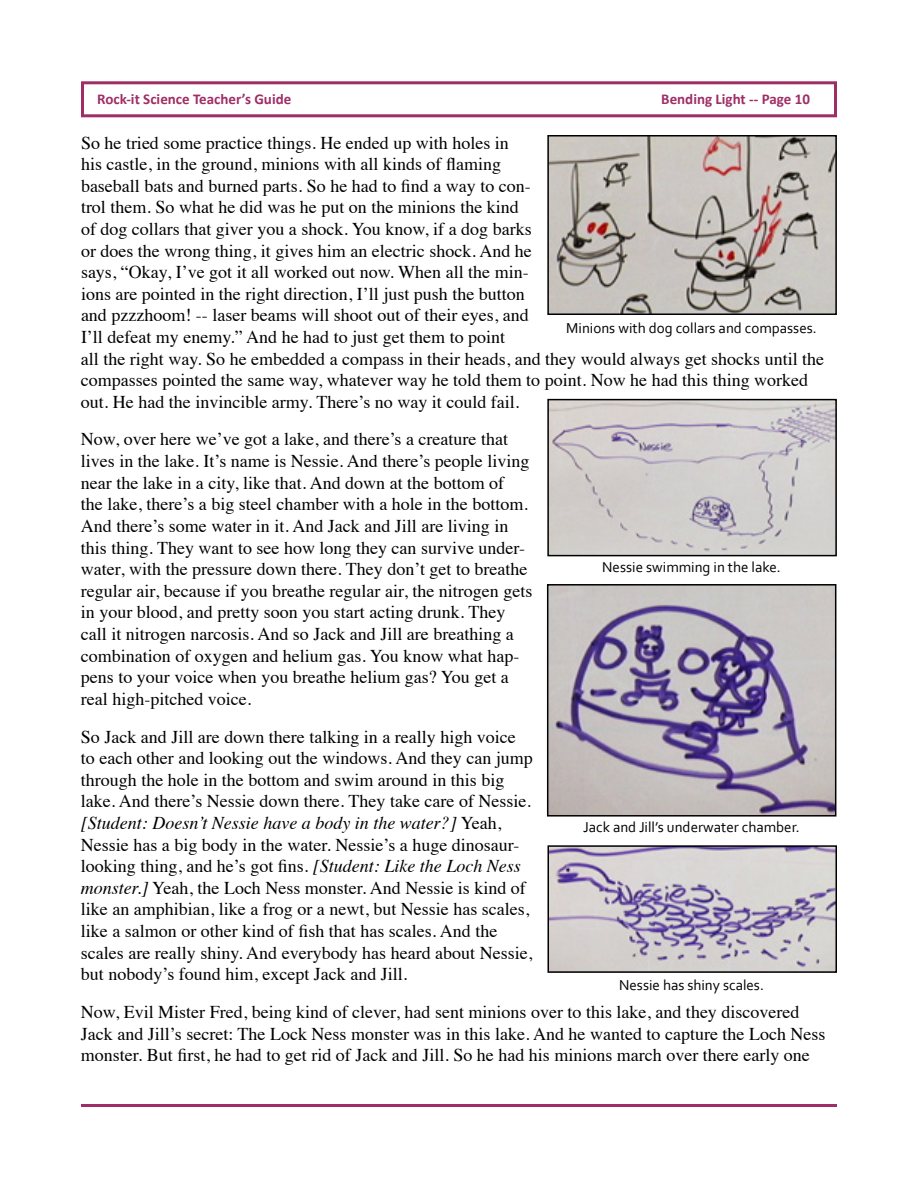
<style>
.page{position:relative;width:918px;height:1188px;background:#fff}
.page>*{position:absolute;margin:0;border:0;box-sizing:border-box;transform-origin:0 0}
.t1{font:18px/21.6px "Times";color:#000}
.t2{font:15px "Corbel";color:#000}
.t3{font:700 15px "Calibri";color:#9f2e66}
.s1{font-style:italic}
</style>
<div class="page">
<div style="left:81px;top:81px;width:756px;height:36px;border:3px solid #9f2e66"></div>
<hr style="left:81px;top:1104px;width:756px;height:3px;background:#9f2e66">
<img style="left:550px;top:138px;width:284px;height:174px">
<div style="left:547px;top:135px;width:290px;height:180px;border:2px solid #000"></div>
<img style="left:550px;top:402px;width:284px;height:151px">
<div style="left:547px;top:399px;width:290px;height:157px;border:2px solid #000"></div>
<img style="left:550px;top:587px;width:283px;height:227px">
<div style="left:547px;top:584px;width:289px;height:233px;border:2px solid #000"></div>
<img style="left:551px;top:848px;width:283px;height:122px">
<div style="left:548px;top:845px;width:289px;height:128px;border:2px solid #000"></div>
<p class="t3" style="left:97px;top:90px;width:196px">Rock-it Science Teacher’s Guide</p>
<p class="t3" style="left:661px;top:90px;width:150px">Bending Light -- Page 10</p>
<p class="t1" style="left:81px;top:130px;width:745px">So he tried some practice things. He ended up with holes in<br>his castle, in the ground, minions with all kinds of flaming<br>baseball bats and burned parts. So he had to find a way to con-<br>trol them. So what he did was he put on the minions the kind<br>of dog collars that giver you a shock. You know, if a dog barks<br>or does the wrong thing, it gives him an electric shock. And he<br>says, “Okay, I’ve got it all worked out now. When all the min-<br>ions are pointed in the right direction, I’ll just push the button<br>and pzzzhoom! -- laser beams will shoot out of their eyes, and<br>I’ll defeat my enemy.” And he had to just get them to point<br>all the right way. So he embedded a compass in their heads, and they would always get shocks until the compasses pointed the same way, whatever way he told them to point. Now he had this thing worked out. He had the invincible army. There’s no way it could fail.</p>
<p class="t1" style="left:81px;top:427px;width:453px">Now, over here we’ve got a lake, and there’s a creature that lives in the lake. It’s name is Nessie. And there’s people living near the lake in a city, like that. And down at the bottom of<br>the lake, there’s a big steel chamber with a hole in the bottom.<br>And there’s some water in it. And Jack and Jill are living in this thing. They want to see how long they can survive under&shy;water, with the pressure down there. They don’t get to breathe regular air, because if you breathe regular air, the nitrogen gets in your blood, and pretty soon you start acting drunk. They call it nitrogen narcosis. And so Jack and Jill are breathing a combination of oxygen and helium gas. You know what hap&shy;pens to your voice when you breathe helium gas? You get a real high-pitched voice.</p>
<p class="t1" style="left:81px;top:724px;width:453px">So Jack and Jill are down there talking in a really high voice to each other and looking out the windows. And they can jump through the hole in the bottom and swim around in this big lake. And there’s Nessie down there. They take care of Nessie. <span class="s1">[Student: Doesn’t Nessie have a body in the water?]</span> Yeah, Nessie has a big body in the water. Nessie’s a huge dinosaur&shy;looking thing, and he’s got fins. <span class="s1">[Student: Like the Loch Ness monster.]</span> Yeah, the Loch Ness monster. And Nessie is kind of like an amphibian, like a frog or a newt, but Nessie has scales, like a salmon or other kind of fish that has scales. And the scales are really shiny. And everybody has heard about Nessie, but nobody’s found him, except Jack and Jill.</p>
<p class="t1" style="left:81px;top:1000px;width:746px">Now, Evil Mister Fred, being kind of clever, had sent minions over to this lake, and they discovered<br>Jack and Jill’s secret: The Lock Ness monster was in this lake. And he wanted to capture the Loch Ness monster. But first, he had to get rid of Jack and Jill. So he had his minions march over there early one</p>
<p class="t2" style="left:566px;top:318px;width:252px">Minions with dog collars and compasses.</p>
<p class="t2" style="left:602px;top:558px;width:180px">Nessie swimming in the lake.</p>
<p class="t2" style="left:583px;top:818px;width:218px">Jack and Jill’s underwater chamber.</p>
<p class="t2" style="left:619px;top:975px;width:146px">Nessie has shiny scales.</p>
</div>
